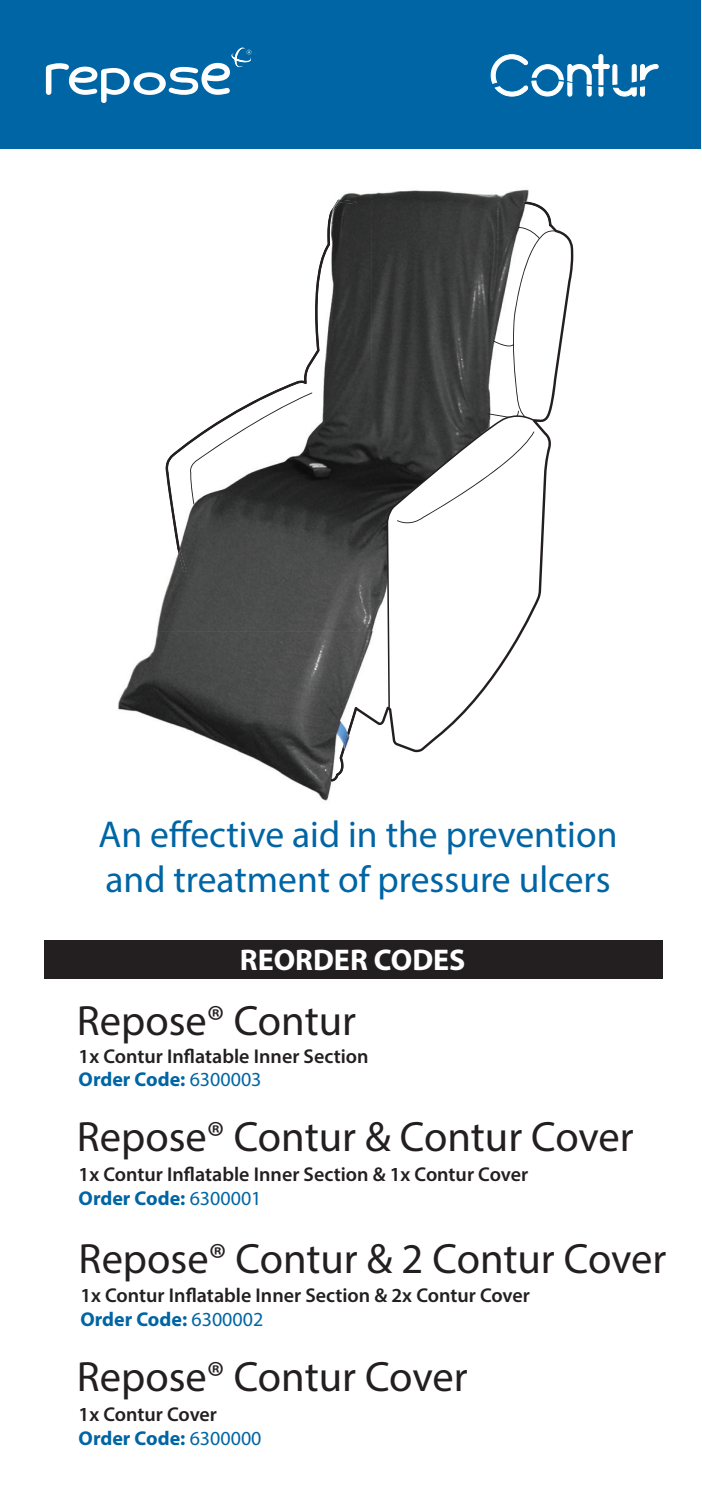
<style>
.page{position:relative;width:702px;height:1489px;background:#fff}
.page>*{position:absolute;margin:0;border:0;box-sizing:border-box;transform-origin:0 0}
.t1{font:42.5px "Myriad Pro";color:#231f20}
.t2{font:37.5px/45px "Myriad Pro";color:#0065a4}
.t3{font:700 30px "Myriad Pro";color:#fff}
.t4{font:600 20px "Myriad Pro";color:#231f20}
.t5{font:700 20px "Myriad Pro";color:#0065a4}
.s1{font-weight:400}
</style>
<div class="page">
<div style="left:0;top:0;width:700px;height:148px;background:#0065a4"></div>
<img style="left:118px;top:189px;width:456px;height:612px">
<img style="left:329px;top:707px;width:28px;height:74px">
<img style="left:166px;top:263px;width:156px;height:308px">
<img style="left:320px;top:200px;width:36px;height:64px">
<svg style="left:487px;top:201px;width:69px;height:23px"></svg>
<svg style="left:190px;top:392px;width:122px;height:112px"></svg>
<svg style="left:354px;top:224px;width:219px;height:528px"></svg>
<svg style="left:386px;top:415px;width:147px;height:293px"></svg>
<svg style="left:397px;top:431px;width:137px;height:92px"></svg>
<svg style="left:46px;top:48px;width:205px;height:55px"></svg>
<div style="left:44px;top:939px;width:619px;height:39px;background:#231f20"></div>
<svg style="left:491px;top:54px;width:167px;height:42px"></svg>
<h2 class="t2" style="left:99px;top:811px;width:520px">An effective aid in the prevention and treatment of pressure ulcers</h2>
<h3 class="t3" style="left:240px;top:940px;width:227px">REORDER CODES</h3>
<h1 class="t1" style="left:77px;top:994px;width:281px">Repose® Contur</h1>
<p class="t5" style="left:79px;top:1066px;width:184px">Order Code: <span class="s1">6300003</span></p>
<p class="t4" style="left:79px;top:1043px;width:291px">1x Contur Inflatable Inner Section</p>
<h1 class="t1" style="left:77px;top:1110px;width:558px">Repose® Contur &amp; Contur Cover</h1>
<p class="t4" style="left:79px;top:1161px;width:451px">1x Contur Inflatable Inner Section &amp; 1x Contur Cover</p>
<p class="t5" style="left:79px;top:1184px;width:184px">Order Code: <span class="s1">6300001</span></p>
<h1 class="t1" style="left:79px;top:1231px;width:589px">Repose® Contur &amp; 2 Contur Cover</h1>
<p class="t4" style="left:80px;top:1282px;width:451px">1x Contur Inflatable Inner Section &amp; 2x Contur Cover</p>
<p class="t5" style="left:80px;top:1306px;width:184px">Order Code: <span class="s1">6300002</span></p>
<h1 class="t1" style="left:77px;top:1350px;width:392px">Repose® Contur Cover</h1>
<p class="t4" style="left:79px;top:1401px;width:140px">1x Contur Cover</p>
<p class="t5" style="left:79px;top:1424px;width:184px">Order Code: <span class="s1">6300000</span></p>
</div>
